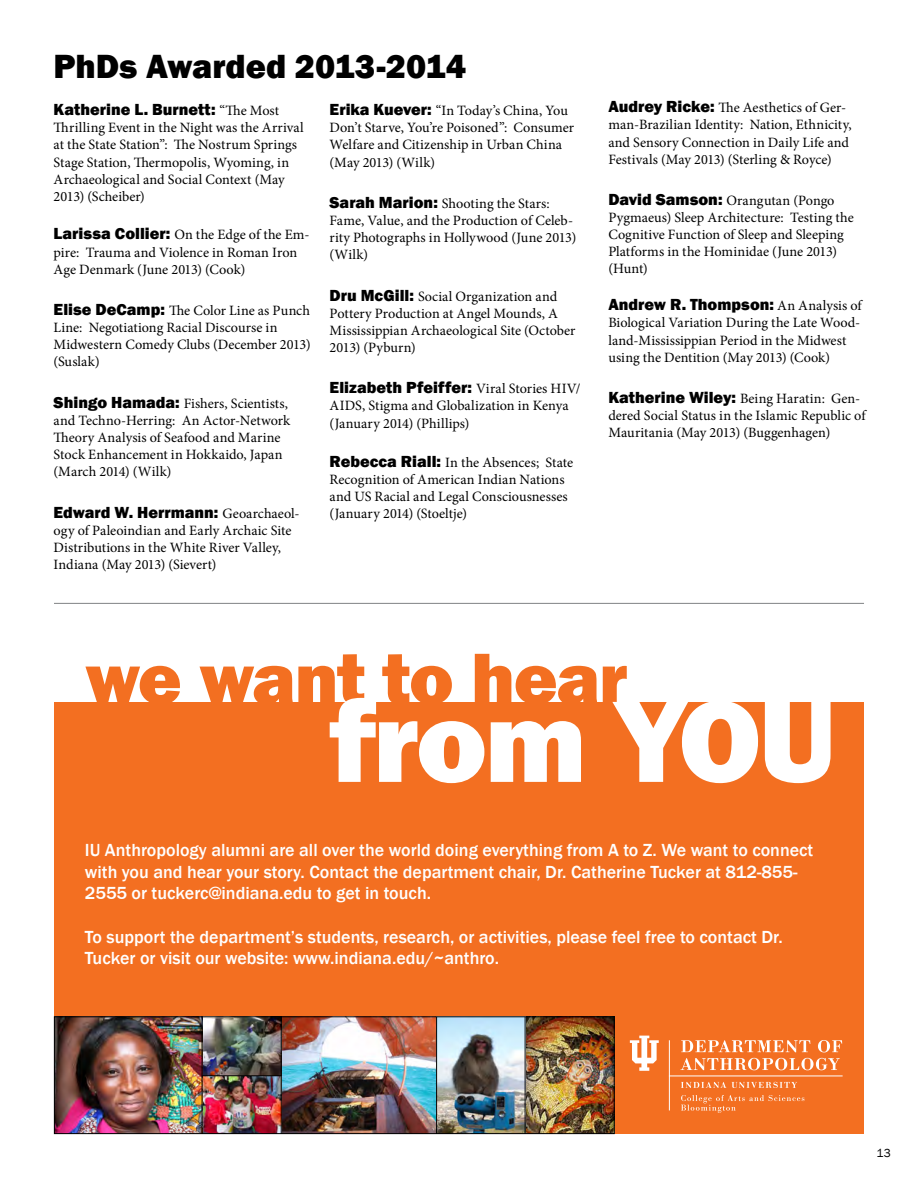
<style>
.page{position:relative;width:918px;height:1188px;background:#fff}
.page>*{position:absolute;margin:0;border:0;box-sizing:border-box;transform-origin:0 0}
.t1{font:800 120px "Franklin Gothic";letter-spacing:-.025em;color:#fff}
.t2{font:800 75px "Franklin Gothic";letter-spacing:-.02em;color:#f36f21}
.t3{font:800 34.5px "Franklin Gothic";color:#000}
.t4{font:500 18px/21.6px "Franklin Gothic";color:#fff}
.t5{font:800 16.5px "Franklin Gothic";color:#000}
.t6{font:14.25px/17.1px "Minion Pro";color:#000}
.t7{font:12px "Franklin Gothic";color:#000}
.s1{font-family:"Minion Pro";font-weight:400;font-size:14.25px}
.s2{font-family:"Franklin Gothic";font-weight:800;font-size:16.5px}
</style>
<div class="page">
<hr style="left:54px;top:603px;width:810px;height:1px;background:#808285">
<div style="left:54px;top:702px;width:810px;height:432px;background:#f36f21"></div>
<svg style="left:630px;top:1036px;width:29px;height:35px"></svg>
<svg style="left:681px;top:1040px;width:129px;height:12px"></svg>
<svg style="left:818px;top:1040px;width:24px;height:12px"></svg>
<svg style="left:681px;top:1058px;width:159px;height:12px"></svg>
<svg style="left:681px;top:1082px;width:45px;height:6px"></svg>
<svg style="left:732px;top:1082px;width:65px;height:6px"></svg>
<svg style="left:681px;top:1095px;width:123px;height:18px"></svg>
<hr style="left:669px;top:1076px;width:174px;height:1px;background:#fff">
<hr style="left:669px;top:1040px;width:1px;height:70px;background:#fff">
<img style="left:56px;top:1018px;width:557px;height:114px">
<div style="left:54px;top:1016px;width:561px;height:118px;border:1px solid #000"></div>
<hr style="left:525px;top:1017px;width:1px;height:117px;background:#000">
<hr style="left:436px;top:1017px;width:1px;height:117px;background:#000">
<hr style="left:281px;top:1017px;width:1px;height:117px;background:#000">
<hr style="left:202px;top:1075px;width:79px;height:1px;background:#000">
<hr style="left:202px;top:1017px;width:1px;height:117px;background:#000">
<h3 class="t3" style="left:54px;top:44px;width:414px">PhDs Awarded 2013-2014</h3>
<p class="t5" style="left:54px;top:99px;width:227px">Katherine L. Burnett: <span class="s1">“The Most</span></p>
<p class="t6" style="left:54px;top:119px;width:252px">Thrilling Event in the Night was the Arrival at the State Station”: The Nostrum Springs Stage Station, Thermopolis, Wyoming, in Archaeological and Social Context (May 2013) (Scheiber)</p>
<p class="t6" style="left:54px;top:226px;width:257px"><span class="s2">Larissa Collier:</span> On the Edge of the Em&shy;pire: Trauma and Violence in Roman Iron<br>Age Denmark (June 2013) (Cook)</p>
<p class="t6" style="left:54px;top:302px;width:259px"><span class="s2">Elise DeCamp:</span> The Color Line as Punch<br>Line: Negotiationg Racial Discourse in<br>Midwestern Comedy Clubs (December 2013) (Suslak)</p>
<p class="t6" style="left:54px;top:395px;width:238px"><span class="s2">Shingo Hamada:</span> Fishers, Scientists, and Techno-Herring: An Actor-Network Theory Analysis of Seafood and Marine Stock Enhancement in Hokkaido, Japan (March 2014) (Wilk)</p>
<p class="t5" style="left:54px;top:501px;width:248px">Edward W. Herrmann: <span class="s1">Geoarchaeol-</span></p>
<p class="t6" style="left:54px;top:522px;width:239px">ogy of Paleoindian and Early Archaic Site<br>Distributions in the White River Valley,<br>Indiana (May 2013) (Sievert)</p>
<p class="t6" style="left:330px;top:102px;width:246px"><span class="s2">Erika Kuever:</span> “In Today’s China, You Don’t Starve, You’re Poisoned”: Consumer Welfare and Citizenship in Urban China (May 2013) (Wilk)</p>
<p class="t6" style="left:330px;top:195px;width:248px"><span class="s2">Sarah Marion:</span> Shooting the Stars:<br>Fame, Value, and the Production of Celeb&shy;rity Photographs in Hollywood (June 2013) (Wilk)</p>
<p class="t6" style="left:330px;top:288px;width:247px"><span class="s2">Dru McGill:</span> Social Organization and Pottery Production at Angel Mounds, A Mississippian Archaeological Site (October 2013) (Pyburn)</p>
<p class="t5" style="left:330px;top:377px;width:252px">Elizabeth Pfeiffer: <span class="s1">Viral Stories HIV/</span></p>
<p class="t6" style="left:330px;top:397px;width:241px">AIDS, Stigma and Globalization in Kenya (January 2014) (Phillips)</p>
<p class="t6" style="left:330px;top:454px;width:245px"><span class="s2">Rebecca Riall:</span> In the Absences; State Recognition of American Indian Nations and US Racial and Legal Consciousnesses (January 2014) (Stoeltje)</p>
<p class="t6" style="left:608px;top:99px;width:245px"><span class="s2">Audrey Ricke:</span> The Aesthetics of Ger&shy;man-Brazilian Identity: Nation, Ethnicity, and Sensory Connection in Daily Life and Festivals (May 2013) (Sterling &amp; Royce)</p>
<p class="t6" style="left:608px;top:192px;width:247px"><span class="s2">David Samson:</span> Orangutan (Pongo<br>Pygmaeus) Sleep Architecture: Testing the<br>Cognitive Function of Sleep and Sleeping<br>Platforms in the Hominidae (June 2013) (Hunt)</p>
<p class="t5" style="left:608px;top:294px;width:255px">Andrew R. Thompson: <span class="s1">An Analysis of</span></p>
<p class="t6" style="left:608px;top:314px;width:253px">Biological Variation During the Late Wood&shy;land-Mississippian Period in the Midwest using the Dentition (May 2013) (Cook)</p>
<p class="t6" style="left:608px;top:390px;width:259px"><span class="s2">Katherine Wiley:</span> Being Haratin: Gen&shy;dered Social Status in the Islamic Republic of<br>Mauritania (May 2013) (Buggenhagen)</p>
<h2 class="t2" style="left:85px;top:630px;width:544px">we want to hear</h2>
<h1 class="t1" style="left:329px;top:664px;width:509px">from YOU</h1>
<p class="t4" style="left:85px;top:840px;width:730px">IU Anthropology alumni are all over the world doing everything from A to Z. We want to connect with you and hear your story. Contact the department chair, Dr. Catherine Tucker at 812-855-<br>2555 or tuckerc@indiana.edu to get in touch.</p>
<p class="t4" style="left:85px;top:926px;width:699px">To support the department’s students, research, or activities, please feel free to contact Dr.<br>Tucker or visit our website: www.indiana.edu/~anthro.</p>
<p class="t7" style="left:877px;top:1145px;width:16px">13</p>
</div>
